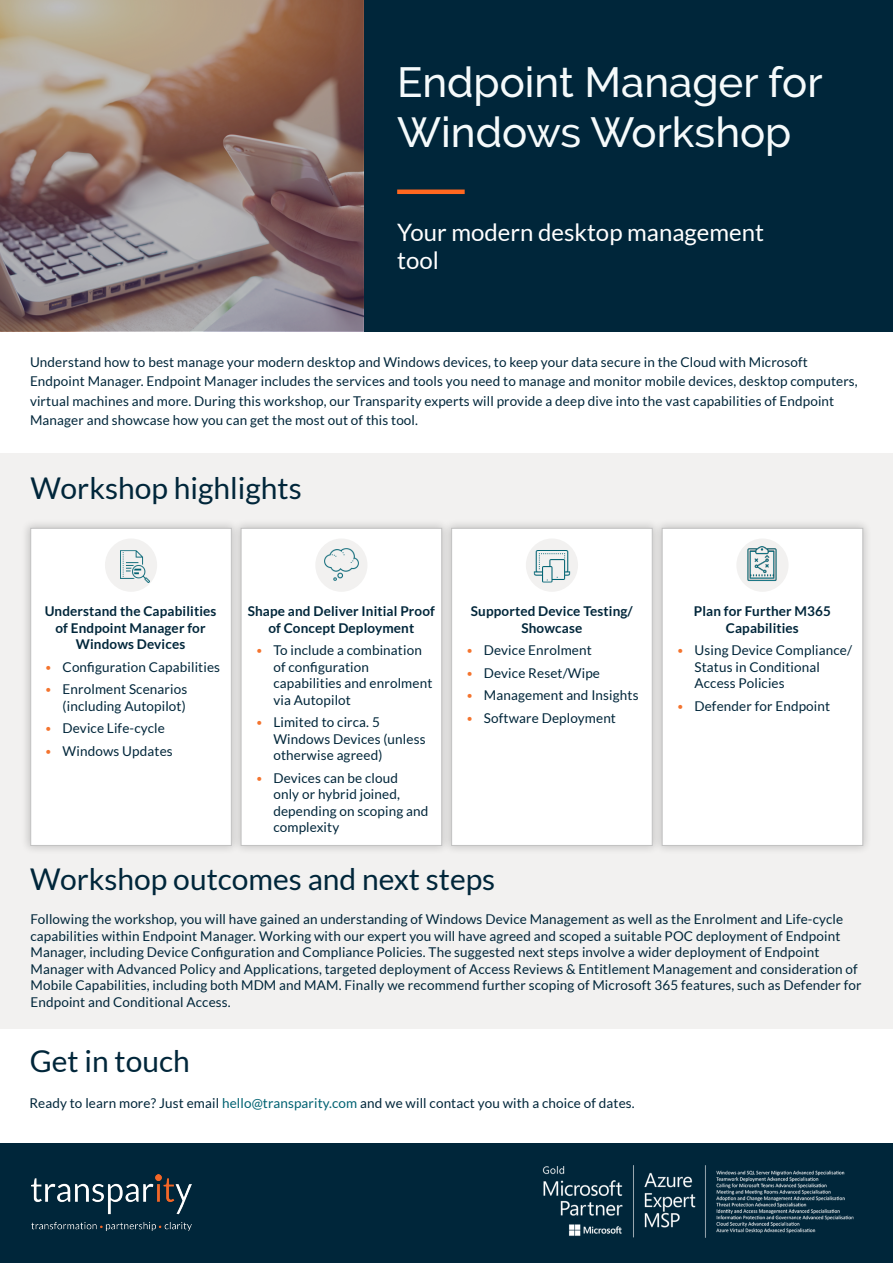
<style>
.page{position:relative;width:893px;height:1263px;background:#fff}
.page>*{position:absolute;margin:0;border:0;box-sizing:border-box;transform-origin:0 0}
.t1{font:500 42px/50.4px "Raleway";color:#f5fafb}
.t2{font:30px "Lato";color:#00263a}
.t3{font:24px/28.8px "Lato";color:#fff}
.t4{font:13.5px/16.5px "Lato";letter-spacing:.01em;color:#00263a}
.t5{font:700 13.5px/16.5px "Lato";letter-spacing:.01em;color:#00263a;text-align:center}
.s1{font-weight:300;color:#f4742e}
.s2{color:#006272}
</style>
<div class="page">
<div style="left:0;top:1143px;width:893px;height:120px;background:#00263a"></div>
<img style="left:542px;top:1165px;width:312px;height:73px">
<div style="left:0;top:0;width:893px;height:331px;background:#00263a"></div>
<div style="left:0;top:454px;width:893px;height:575px;background:#f2f1f0"></div>
<img style="left:31px;top:1174px;width:160px;height:57px">
<div style="left:21px;top:518px;width:220px;height:337px;background:#000;opacity:.2"></div>
<div style="left:31px;top:528px;width:201px;height:318px;background:#fff;border:1px solid #c2c2c2"></div>
<div style="left:105px;top:538px;width:52px;height:54px;background:#f2f1f0;border-radius:50%"></div>
<img style="left:120px;top:550px;width:29px;height:32px">
<div style="left:231px;top:518px;width:221px;height:337px;background:#000;opacity:.2"></div>
<div style="left:241px;top:528px;width:201px;height:318px;background:#fff;border:1px solid #c2c2c2"></div>
<div style="left:315px;top:538px;width:52px;height:54px;background:#f2f1f0;border-radius:50%"></div>
<img style="left:321px;top:544px;width:38px;height:37px">
<div style="left:652px;top:518px;width:221px;height:337px;background:#000;opacity:.2"></div>
<div style="left:662px;top:528px;width:201px;height:318px;background:#fff;border:1px solid #c2c2c2"></div>
<div style="left:736px;top:538px;width:52px;height:54px;background:#f2f1f0;border-radius:50%"></div>
<img style="left:747px;top:547px;width:30px;height:34px">
<div style="left:441px;top:518px;width:221px;height:337px;background:#000;opacity:.2"></div>
<div style="left:451px;top:528px;width:201px;height:318px;background:#fff;border:1px solid #c2c2c2"></div>
<div style="left:526px;top:538px;width:52px;height:54px;background:#f2f1f0;border-radius:50%"></div>
<img style="left:533px;top:550px;width:38px;height:33px">
<hr style="left:397px;top:190px;width:68px;height:4px;background:#ff671f">
<svg style="left:3px;top:3px;width:358px;height:325px;background:#937c75"></svg>
<h1 class="t1" style="left:397px;top:57px;width:427px">Endpoint Manager for<br>Windows Workshop</h1>
<h3 class="t3" style="left:397px;top:217px;width:368px">Your modern desktop management tool</h3>
<p class="t4" style="left:30px;top:352px;width:829px;line-height:19.5px">Understand how to best manage your modern desktop and Windows devices, to keep your data secure in the Cloud with Microsoft Endpoint Manager. Endpoint Manager includes the services and tools you need to manage and monitor mobile devices, desktop computers, virtual machines and more. During this workshop, our Transparity experts will provide a deep dive into the vast capabilities of Endpoint Manager and showcase how you can get the most out of this tool.</p>
<h2 class="t2" style="left:31px;top:472px;width:273px">Workshop highlights</h2>
<p class="t5" style="left:45px;top:603px;width:173px">Understand the Capabilities of Endpoint Manager for<br>Windows Devices</p>
<p class="t4" style="left:45px;top:658px;width:177px"><span class="s1">•</span> Configuration Capabilities</p>
<p class="t4" style="left:45px;top:681px;width:144px;text-align:right"><span class="s1">•</span> Enrolment Scenarios (including Autopilot)</p>
<p class="t4" style="left:45px;top:720px;width:122px"><span class="s1">•</span> Device Life-cycle</p>
<p class="t4" style="left:45px;top:742px;width:130px"><span class="s1">•</span> Windows Updates</p>
<p class="t5" style="left:248px;top:603px;width:189px">Shape and Deliver Initial Proof of Concept Deployment</p>
<p class="t4" style="left:273px;top:642px;width:160px;text-indent:-18px"><span class="s1">•</span> To include a combination of configuration capabilities and enrolment via Autopilot</p>
<p class="t4" style="left:273px;top:714px;width:154px;text-indent:-18px"><span class="s1">•</span> Limited to circa. 5<br>Windows Devices (unless otherwise agreed)</p>
<p class="t4" style="left:273px;top:769px;width:156px;text-indent:-18px"><span class="s1">•</span> Devices can be cloud<br>only or hybrid joined, depending on scoping and complexity</p>
<p class="t5" style="left:471px;top:603px;width:164px">Supported Device Testing/<br>Showcase</p>
<p class="t4" style="left:466px;top:642px;width:127px"><span class="s1">•</span> Device Enrolment</p>
<p class="t4" style="left:466px;top:664px;width:136px"><span class="s1">•</span> Device Reset/Wipe</p>
<p class="t4" style="left:466px;top:687px;width:174px"><span class="s1">•</span> Management and Insights</p>
<p class="t4" style="left:466px;top:709px;width:152px"><span class="s1">•</span> Software Deployment</p>
<p class="t5" style="left:694px;top:603px;width:139px">Plan for Further M365<br>Capabilities</p>
<p class="t4" style="left:694px;top:642px;width:159px;text-indent:-18px"><span class="s1">•</span> Using Device Compliance/<br>Status in Conditional<br>Access Policies</p>
<p class="t4" style="left:676px;top:697px;width:155px"><span class="s1">•</span> Defender for Endpoint</p>
<h2 class="t2" style="left:30px;top:863px;width:467px">Workshop outcomes and next steps</h2>
<p class="t4" style="left:31px;top:911px;width:832px">Following the workshop, you will have gained an understanding of Windows Device Management as well as the Enrolment and Life-cycle capabilities within Endpoint Manager. Working with our expert you will have agreed and scoped a suitable POC deployment of Endpoint Manager, including Device Configuration and Compliance Policies. The suggested next steps involve a wider deployment of Endpoint Manager with Advanced Policy and Applications, targeted deployment of Access Reviews &amp; Entitlement Management and consideration of Mobile Capabilities, including both MDM and MAM. Finally we recommend further scoping of Microsoft 365 features, such as Defender for Endpoint and Conditional Access.</p>
<h2 class="t2" style="left:30px;top:1044px;width:162px">Get in touch</h2>
<p class="t4" style="left:29px;top:1094px;width:607px">Ready to learn more? Just email <span class="s2">hello@transparity.com</span> and we will contact you with a choice of dates.</p>
</div>
